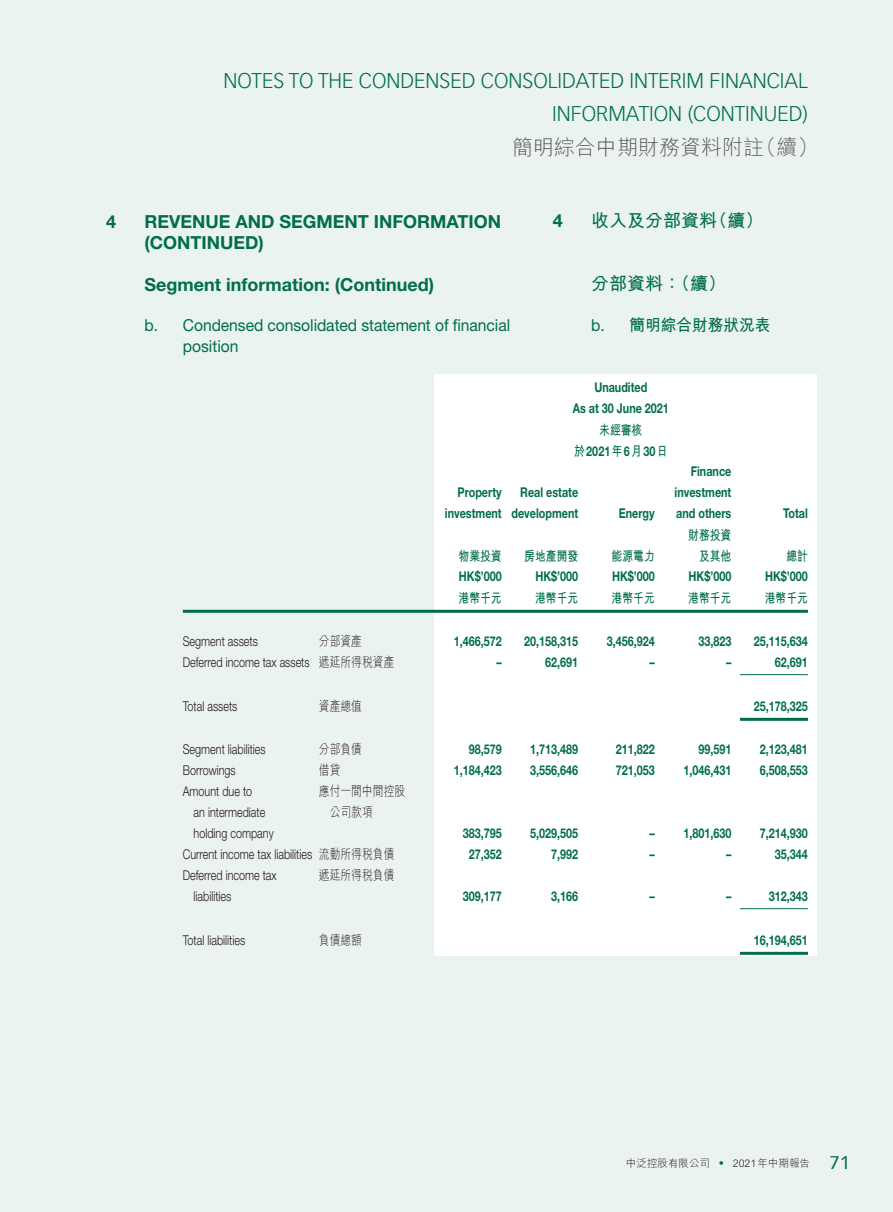
<style>
.page{position:relative;width:893px;height:1212px;background:#ebf3f0}
.page>*{position:absolute;margin:0;border:0;box-sizing:border-box;transform-origin:0 0}
.t1{font:300 21px/33px "Vectora LT Std";color:#006f48;text-align:right}
.t2{font:300 21px "M Hei HK";color:#595857}
.Subhead_1_e{font:700 18px/21px "Helvetica Neue LT Std";color:#006f48}
.Subhead_2_e{font:700 18px "Helvetica Neue LT Std";color:#006f48}
.Subhead_1_c{font:700 18px "M Hei HK";color:#006f48}
.Subhead_2_c{font:700 18px "M Hei HK";color:#006f48}
.Subhead_1_c-2{font:700 18px "Helvetica Neue LT Std";color:#006f48}
.Subhead_3_e{font:16.5px/21px "Helvetica Neue LT Std";letter-spacing:-.005em;color:#006f48;scale:.95 1}
.Subhead_3_c{font:700 16.5px "M Hei HK";color:#006f48;scale:.95 1}
.Table_1_colume{font:700 13.5px "Helvetica Neue LT Std";color:#006f48;scale:.8 1}
.Table_1_colume-2{font:300 13.5px "Helvetica Neue LT Std";color:#231916;scale:.8 1}
.Table_1_colume-3{font:700 13.5px "M Hei HK";color:#006f48;scale:.8 1}
.Table_1_colume-4{font:300 13.5px "M Hei HK";color:#231916;scale:.8 1}
.t3{font:300 10.5px "M Hei HK";color:#231916}
.s1{font-family:"Helvetica Neue LT Std";font-weight:400}
.s2{font-family:"M Hei HK"}
.s3{color:#006f48}
.s4{font-family:"Vectora LT Std";font-weight:400;font-size:18px;color:#006f48}
</style>
<div class="page">
<div style="left:434px;top:374px;width:382px;height:581px;background:#fff"></div>
<hr style="left:183px;top:610px;width:625px;height:3px;background:#006f48">
<hr style="left:740px;top:674px;width:68px;height:1px;background:#006f48">
<hr style="left:740px;top:718px;width:68px;height:3px;background:#006f48">
<hr style="left:740px;top:908px;width:68px;height:1px;background:#006f48">
<hr style="left:740px;top:952px;width:68px;height:3px;background:#006f48">
<h1 class="t1" style="left:224px;top:64px;width:586px">NOTES TO THE CONDENSED CONSOLIDATED INTERIM FINANCIAL<br>INFORMATION (CONTINUED)</h1>
<h1 class="t2" style="left:512px;top:136px;width:308px">簡明綜合中期財務資料附註（續）</h1>
<p class="Subhead_1_e" style="left:106px;top:210px;width:12px">4</p>
<p class="Subhead_1_e" style="left:145px;top:210px;width:358px">REVENUE AND SEGMENT INFORMATION (CONTINUED)</p>
<p class="Subhead_2_e" style="left:145px;top:273px;width:291px">Segment information: (Continued)</p>
<p class="Subhead_3_e" style="left:183px;top:315px;width:346px;text-indent:-38px">b. Condensed consolidated statement of financial position</p>
<p class="Subhead_1_c-2" style="left:553px;top:209px;width:12px">4</p>
<p class="Subhead_1_c" style="left:591px;top:207px;width:174px">收入及分部資料（續）</p>
<p class="Subhead_2_c" style="left:591px;top:270px;width:136px">分部資料：（續）</p>
<p class="Subhead_3_c" style="left:591px;top:312px;width:190px"><span class="s1">b.</span> 簡明綜合財務狀況表</p>
<p class="Table_1_colume" style="left:594px;top:379px;width:68px">Unaudited</p>
<p class="Table_1_colume" style="left:573px;top:400px;width:122px">As at 30 June 2021</p>
<p class="Table_1_colume-3" style="left:599px;top:420px;width:56px">未經審核</p>
<p class="Table_1_colume" style="left:574px;top:442px;width:118px"><span class="s2">於</span>2021<span class="s2">年</span>6<span class="s2">月</span>30<span class="s2">日</span></p>
<p class="Table_1_colume" style="left:691px;top:463px;width:52px">Finance</p>
<p class="Table_1_colume" style="left:458px;top:484px;width:57px">Property</p>
<p class="Table_1_colume" style="left:520px;top:484px;width:74px">Real estate</p>
<p class="Table_1_colume" style="left:675px;top:484px;width:72px">investment</p>
<p class="Table_1_colume" style="left:445px;top:505px;width:168px">investment development</p>
<p class="Table_1_colume" style="left:619px;top:505px;width:47px">Energy</p>
<p class="Table_1_colume" style="left:676px;top:505px;width:71px">and others</p>
<p class="Table_1_colume" style="left:783px;top:505px;width:32px">Total</p>
<p class="Table_1_colume-3" style="left:688px;top:525px;width:56px">財務投資</p>
<p class="Table_1_colume-3" style="left:459px;top:546px;width:55px">物業投資</p>
<p class="Table_1_colume-3" style="left:524px;top:546px;width:69px">房地產開發</p>
<p class="Table_1_colume-3" style="left:612px;top:546px;width:56px">能源電力</p>
<p class="Table_1_colume-3" style="left:699px;top:546px;width:42px">及其他</p>
<p class="Table_1_colume-3" style="left:786px;top:546px;width:29px">總計</p>
<p class="Table_1_colume" style="left:459px;top:568px;width:55px">HK$’000</p>
<p class="Table_1_colume" style="left:535px;top:568px;width:55px">HK$’000</p>
<p class="Table_1_colume" style="left:612px;top:568px;width:55px">HK$’000</p>
<p class="Table_1_colume" style="left:689px;top:568px;width:55px">HK$’000</p>
<p class="Table_1_colume" style="left:765px;top:568px;width:55px">HK$’000</p>
<p class="Table_1_colume-3" style="left:459px;top:588px;width:55px">港幣千元</p>
<p class="Table_1_colume-3" style="left:535px;top:588px;width:56px">港幣千元</p>
<p class="Table_1_colume-3" style="left:612px;top:588px;width:56px">港幣千元</p>
<p class="Table_1_colume-3" style="left:688px;top:588px;width:55px">港幣千元</p>
<p class="Table_1_colume-3" style="left:765px;top:588px;width:56px">港幣千元</p>
<p class="Table_1_colume-2" style="left:183px;top:633px;width:95px">Segment assets</p>
<p class="Table_1_colume-4" style="left:319px;top:634px;width:55px">分部資產</p>
<p class="Table_1_colume" style="left:454px;top:633px;width:62px">1,466,572</p>
<p class="Table_1_colume" style="left:524px;top:633px;width:69px">20,158,315</p>
<p class="Table_1_colume" style="left:607px;top:633px;width:62px">3,456,924</p>
<p class="Table_1_colume" style="left:698px;top:633px;width:43px">33,823</p>
<p class="Table_1_colume" style="left:754px;top:633px;width:69px">25,115,634</p>
<p class="Table_1_colume-2" style="left:183px;top:654px;width:266px">Deferred income tax assets <span class="s2">遞延所得稅資產</span></p>
<p class="Table_1_colume" style="left:496px;top:654px;width:8px">–</p>
<p class="Table_1_colume" style="left:545px;top:654px;width:43px">62,691</p>
<p class="Table_1_colume" style="left:649px;top:654px;width:8px">–</p>
<p class="Table_1_colume" style="left:726px;top:654px;width:8px">–</p>
<p class="Table_1_colume" style="left:775px;top:654px;width:43px">62,691</p>
<p class="Table_1_colume-2" style="left:183px;top:698px;width:70px">Total assets</p>
<p class="Table_1_colume-4" style="left:319px;top:699px;width:55px">資產總值</p>
<p class="Table_1_colume" style="left:754px;top:697px;width:69px">25,178,325</p>
<p class="Table_1_colume-2" style="left:183px;top:741px;width:105px">Segment liabilities</p>
<p class="Table_1_colume-4" style="left:319px;top:742px;width:55px">分部負債</p>
<p class="Table_1_colume" style="left:469px;top:741px;width:43px">98,579</p>
<p class="Table_1_colume" style="left:530px;top:741px;width:62px">1,713,489</p>
<p class="Table_1_colume" style="left:616px;top:741px;width:50px">211,822</p>
<p class="Table_1_colume" style="left:698px;top:741px;width:43px">99,591</p>
<p class="Table_1_colume" style="left:760px;top:741px;width:62px">2,123,481</p>
<p class="Table_1_colume-2" style="left:183px;top:762px;width:68px">Borrowings</p>
<p class="Table_1_colume-4" style="left:319px;top:763px;width:28px">借貸</p>
<p class="Table_1_colume" style="left:454px;top:762px;width:62px">1,184,423</p>
<p class="Table_1_colume" style="left:530px;top:762px;width:62px">3,556,646</p>
<p class="Table_1_colume" style="left:616px;top:762px;width:50px">721,053</p>
<p class="Table_1_colume" style="left:683px;top:762px;width:62px">1,046,431</p>
<p class="Table_1_colume" style="left:760px;top:762px;width:62px">6,508,553</p>
<p class="Table_1_colume-2" style="left:183px;top:783px;width:88px">Amount due to</p>
<p class="Table_1_colume-4" style="left:319px;top:784px;width:110px">應付一間中間控股</p>
<p class="Table_1_colume-2" style="left:194px;top:804px;width:91px">an intermediate</p>
<p class="Table_1_colume-4" style="left:330px;top:805px;width:56px">公司款項</p>
<p class="Table_1_colume-2" style="left:194px;top:825px;width:102px">holding company</p>
<p class="Table_1_colume" style="left:463px;top:825px;width:50px">383,795</p>
<p class="Table_1_colume" style="left:530px;top:825px;width:62px">5,029,505</p>
<p class="Table_1_colume" style="left:649px;top:825px;width:104px">– 1,801,630</p>
<p class="Table_1_colume" style="left:760px;top:825px;width:62px">7,214,930</p>
<p class="Table_1_colume-2" style="left:183px;top:846px;width:266px">Current income tax liabilities <span class="s2">流動所得稅負債</span></p>
<p class="Table_1_colume" style="left:469px;top:846px;width:43px">27,352</p>
<p class="Table_1_colume" style="left:551px;top:846px;width:35px">7,992</p>
<p class="Table_1_colume" style="left:649px;top:846px;width:8px">–</p>
<p class="Table_1_colume" style="left:726px;top:846px;width:8px">–</p>
<p class="Table_1_colume" style="left:775px;top:846px;width:43px">35,344</p>
<p class="Table_1_colume-2" style="left:183px;top:867px;width:119px">Deferred income tax</p>
<p class="Table_1_colume-4" style="left:319px;top:868px;width:96px">遞延所得稅負債</p>
<p class="Table_1_colume-2" style="left:194px;top:888px;width:49px">liabilities</p>
<p class="Table_1_colume" style="left:463px;top:888px;width:50px">309,177</p>
<p class="Table_1_colume" style="left:551px;top:888px;width:35px">3,166</p>
<p class="Table_1_colume" style="left:649px;top:888px;width:8px">–</p>
<p class="Table_1_colume" style="left:726px;top:888px;width:8px">–</p>
<p class="Table_1_colume" style="left:769px;top:888px;width:50px">312,343</p>
<p class="Table_1_colume-2" style="left:183px;top:932px;width:80px">Total liabilities</p>
<p class="Table_1_colume-4" style="left:319px;top:933px;width:55px">負債總額</p>
<p class="Table_1_colume" style="left:754px;top:931px;width:69px">16,194,651</p>
<p class="t3" style="left:626px;top:1157px;width:225px">中泛控股有限公司 <span class="s3">•</span> 2021年中期報告 <span class="s4">71</span></p>
</div>
